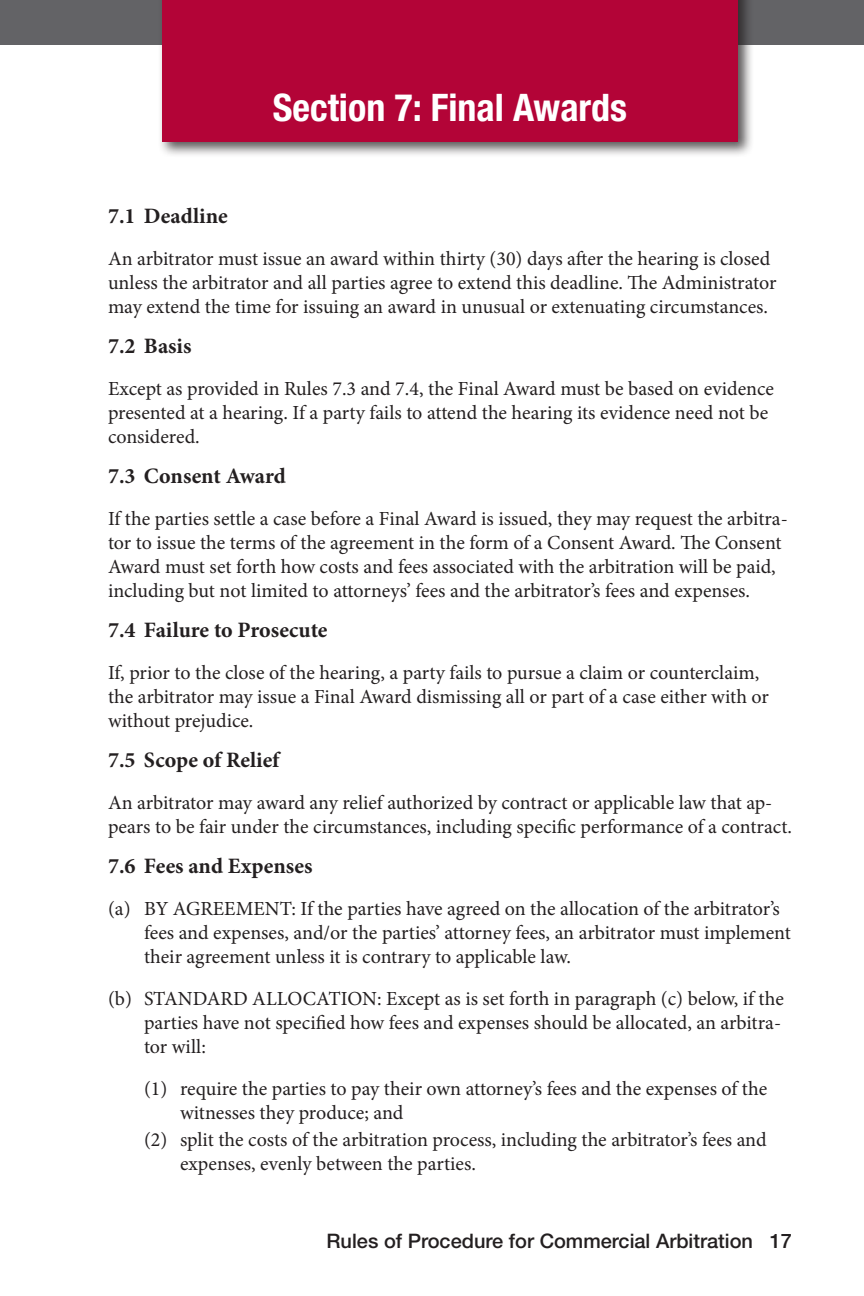
<style>
.page{position:relative;width:864px;height:1296px;background:#fff}
.page>*{position:absolute;margin:0;border:0;box-sizing:border-box;transform-origin:0 0}
.Section_Header{font:700 condensed 38px "Helvetica Neue LT Std";color:#fff}
.Body{font:700 22px "Minion Pro";color:#231f20}
.Body-2{font:20px/24px "Minion Pro";color:#231f20}
.level_text_ie___a{font:20px/24px "Minion Pro";color:#231f20}
.Bullet{font:20px/24px "Minion Pro";color:#231f20}
.t1{font:500 20px "Helvetica Neue LT Std";color:#231f20}
</style>
<div class="page">
<div style="left:0;top:0;width:864px;height:45px;background:#636366"></div>
<div style="left:158px;top:0;width:597px;height:158px;background:#231f20;opacity:.75"></div>
<div style="left:162px;top:0;width:576px;height:141px;background:#b30437"></div>
<p class="Section_Header" style="left:273px;top:84px;width:356px">Section 7: Final Awards</p>
<p class="Body" style="left:108px;top:201px;width:121px">7.1 Deadline</p>
<p class="Body-2" style="left:108px;top:247px;width:670px">An arbitrator must issue an award within thirty (30) days after the hearing is closed unless the arbitrator and all parties agree to extend this deadline. The Administrator may extend the time for issuing an award in unusual or extenuating circumstances.</p>
<p class="Body" style="left:108px;top:331px;width:85px">7.2 Basis</p>
<p class="Body-2" style="left:108px;top:377px;width:668px">Except as provided in Rules 7.3 and 7.4, the Final Award must be based on evidence presented at a hearing. If a party fails to attend the hearing its evidence need not be considered.</p>
<p class="Body" style="left:108px;top:461px;width:179px">7.3 Consent Award</p>
<p class="Body-2" style="left:108px;top:507px;width:681px">If the parties settle a case before a Final Award is issued, they may request the arbitra&shy;tor to issue the terms of the agreement in the form of a Consent Award. The Consent Award must set forth how costs and fees associated with the arbitration will be paid, including but not limited to attorneys’ fees and the arbitrator’s fees and expenses.</p>
<p class="Body" style="left:108px;top:615px;width:221px">7.4 Failure to Prosecute</p>
<p class="Body-2" style="left:108px;top:661px;width:663px">If, prior to the close of the hearing, a party fails to pursue a claim or counterclaim, the arbitrator may issue a Final Award dismissing all or part of a case either with or without prejudice.</p>
<p class="Body" style="left:108px;top:745px;width:173px">7.5 Scope of Relief</p>
<p class="Body-2" style="left:108px;top:791px;width:686px">An arbitrator may award any relief authorized by contract or applicable law that ap&shy;pears to be fair under the circumstances, including specific performance of a contract.</p>
<p class="Body" style="left:108px;top:851px;width:206px">7.6 Fees and Expenses</p>
<p class="level_text_ie___a" style="left:144px;top:897px;width:648px;text-indent:-36px">(a) BY AGREEMENT: If the parties have agreed on the allocation of the arbitrator’s fees and expenses, and/or the parties’ attorney fees, an arbitrator must implement their agreement unless it is contrary to applicable law.</p>
<p class="level_text_ie___a" style="left:144px;top:987px;width:641px;text-indent:-36px">(b) STANDARD ALLOCATION: Except as is set forth in paragraph (c) below, if the parties have not specified how fees and expenses should be allocated, an arbitra&shy;tor will:</p>
<p class="Bullet" style="left:180px;top:1077px;width:589px;text-indent:-36px">(1) require the parties to pay their own attorney’s fees and the expenses of the witnesses they produce; and</p>
<p class="Bullet" style="left:180px;top:1128px;width:588px;text-indent:-36px">(2) split the costs of the arbitration process, including the arbitrator’s fees and expenses, evenly between the parties.</p>
<p class="t1" style="left:327px;top:1229px;width:467px">Rules of Procedure for Commercial Arbitration 17</p>
</div>
